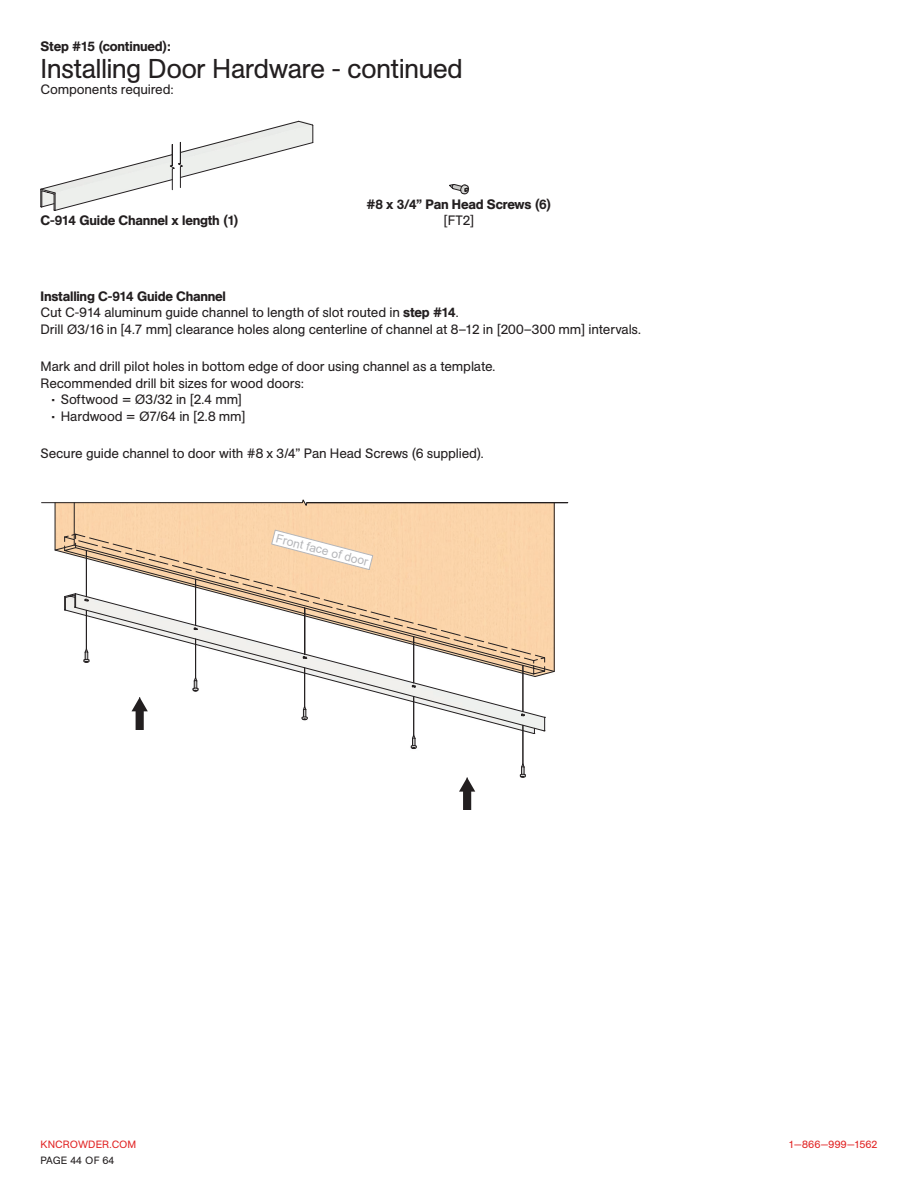
<style>
.page{position:relative;width:918px;height:1188px;background:#fff}
.page>*{position:absolute;margin:0;border:0;box-sizing:border-box;transform-origin:0 0}
.t1{font:27px "AG Book Std";letter-spacing:-.03em;color:#231f20}
.t2{font:13.5px/16.5px "AG Book Std";letter-spacing:-.015em;color:#231f20}
.t3{font:500 13.5px "AG Book Std";letter-spacing:-.015em;color:#231f20}
.t4{font:12px "Arial";color:#b5b6b9}
.t5{font:10.5px "AG Book Std";letter-spacing:.015em;color:#e12525}
.t6{font:10.5px "AG Book Std";color:#231f20}
.s1{font-weight:500}
</style>
<div class="page">
<svg style="left:449px;top:184px;width:20px;height:10px"></svg>
<hr style="left:523px;top:725px;width:1px;height:39px;background:#231f20">
<svg style="left:520px;top:763px;width:6px;height:15px"></svg>
<svg style="left:40px;top:121px;width:274px;height:90px"></svg>
<svg style="left:41px;top:499px;width:527px;height:250px"></svg>
<div style="left:463px;top:789px;width:8px;height:20px;background:#231f20"></div>
<svg style="left:459px;top:778px;width:16px;height:14px"></svg>
<p class="t3" style="left:40px;top:41px;width:132px">Step #15 (continued):</p>
<h1 class="t1" style="left:41px;top:58px;width:424px">Installing Door Hardware - continued</h1>
<p class="t2" style="left:41px;top:82px;width:135px">Components required:</p>
<p class="t3" style="left:41px;top:215px;width:200px">C-914 Guide Channel x length (1)</p>
<p class="t3" style="left:367px;top:199px;width:186px">#8 x 3/4” Pan Head Screws (6)</p>
<p class="t2" style="left:444px;top:213px;width:32px">[FT2]</p>
<p class="t2" style="left:41px;top:289px;width:602px"><span class="s1">Installing C-914 Guide Channel<br></span>Cut C-914 aluminum guide channel to length of slot routed in <span class="s1">step #14</span>.<br>Drill Ø3/16 in [4.7 mm] clearance holes along centerline of channel at 8–12 in [200–300 mm] intervals.</p>
<p class="t2" style="left:40px;top:359px;width:456px">Mark and drill pilot holes in bottom edge of door using channel as a template.<br>Recommended drill bit sizes for wood doors:</p>
<p class="t2" style="left:52px;top:392px;width:192px">• Softwood = Ø3/32 in [2.4 mm]</p>
<p class="t2" style="left:52px;top:409px;width:195px">• Hardwood = Ø7/64 in [2.8 mm]</p>
<p class="t2" style="left:40px;top:446px;width:445px">Secure guide channel to door with #8 x 3/4” Pan Head Screws (6 supplied).</p>
<p class="t4" style="left:278px;top:531px;width:97px;rotate:15deg">Front face of door</p>
<p class="t5" style="left:41px;top:1140px;width:97px">KNCROWDER.COM</p>
<p class="t5" style="left:789px;top:1140px;width:90px">1—866—999—1562</p>
<p class="t6" style="left:41px;top:1157px;width:75px">PAGE 44 OF 64</p>
</div>
